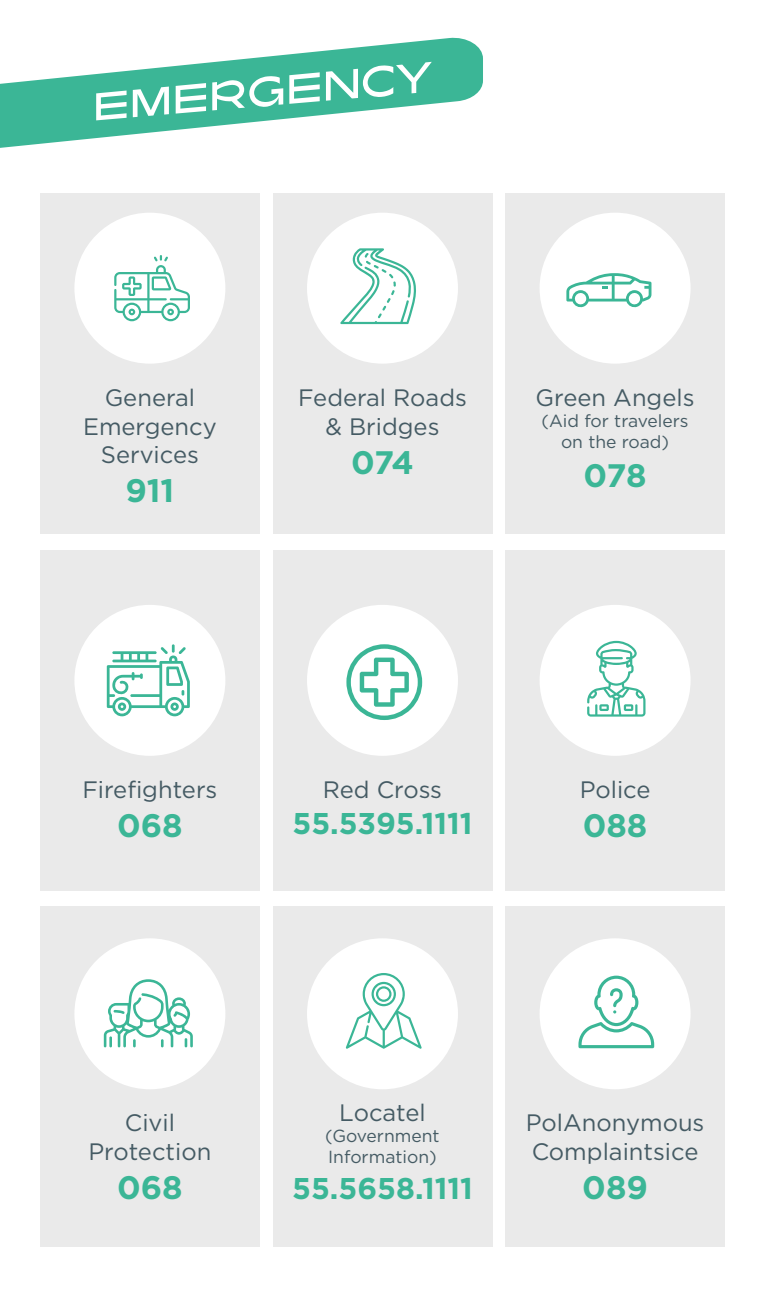
<style>
.page{position:relative;width:765px;height:1307px;background:#fff}
.page>*{position:absolute;margin:0;border:0;box-sizing:border-box;transform-origin:0 0}
.t1{font:700 32.5px "Gotham";color:#3bb696}
.t2{font:700 30px "Gotham";color:#3bb696}
.t3{font:23.75px/28.5px "Gotham";color:#455b64;text-align:center}
.t4{font:17.5px/21px "Gotham";color:#455b64;text-align:center}
</style>
<div class="page">
<svg style="left:0;top:37px;width:483px;height:111px"></svg>
<svg style="left:96px;top:91px;width:31px;height:29px"></svg>
<svg style="left:133px;top:87px;width:36px;height:30px"></svg>
<svg style="left:176px;top:83px;width:30px;height:31px"></svg>
<svg style="left:212px;top:76px;width:71px;height:34px"></svg>
<svg style="left:289px;top:72px;width:31px;height:32px"></svg>
<svg style="left:326px;top:62px;width:106px;height:39px"></svg>
<div style="left:40px;top:193px;width:220px;height:341px;background:#eaeaea"></div>
<div style="left:273px;top:193px;width:219px;height:341px;background:#eaeaea"></div>
<div style="left:505px;top:193px;width:220px;height:341px;background:#eaeaea"></div>
<div style="left:40px;top:550px;width:220px;height:340px;background:#eaeaea"></div>
<div style="left:273px;top:550px;width:219px;height:340px;background:#eaeaea"></div>
<div style="left:505px;top:550px;width:220px;height:340px;background:#eaeaea"></div>
<div style="left:40px;top:906px;width:220px;height:341px;background:#eaeaea"></div>
<div style="left:273px;top:906px;width:219px;height:341px;background:#eaeaea"></div>
<div style="left:505px;top:906px;width:220px;height:341px;background:#eaeaea"></div>
<div style="left:74px;top:213px;width:151px;height:151px;background:#fff;border-radius:50%"></div>
<div style="left:307px;top:213px;width:151px;height:151px;background:#fff;border-radius:50%"></div>
<div style="left:540px;top:213px;width:151px;height:151px;background:#fff;border-radius:50%"></div>
<div style="left:74px;top:605px;width:151px;height:151px;background:#fff;border-radius:50%"></div>
<div style="left:307px;top:605px;width:151px;height:151px;background:#fff;border-radius:50%"></div>
<div style="left:540px;top:605px;width:151px;height:151px;background:#fff;border-radius:50%"></div>
<div style="left:74px;top:938px;width:151px;height:151px;background:#fff;border-radius:50%"></div>
<div style="left:307px;top:938px;width:151px;height:151px;background:#fff;border-radius:50%"></div>
<div style="left:540px;top:938px;width:151px;height:151px;background:#fff;border-radius:50%"></div>
<svg style="left:578px;top:976px;width:76px;height:72px"></svg>
<svg style="left:104px;top:979px;width:89px;height:68px"></svg>
<svg style="left:587px;top:641px;width:59px;height:76px"></svg>
<svg style="left:346px;top:644px;width:76px;height:76px"></svg>
<svg style="left:566px;top:273px;width:85px;height:35px"></svg>
<svg style="left:340px;top:248px;width:76px;height:76px"></svg>
<svg style="left:114px;top:255px;width:76px;height:66px"></svg>
<svg style="left:346px;top:973px;width:76px;height:76px"></svg>
<svg style="left:107px;top:644px;width:83px;height:73px"></svg>
<p class="t3" style="left:83px;top:383px;width:135px">General<br>Emergency<br>Services</p>
<h1 class="t1" style="left:125px;top:469px;width:50px">911</h1>
<p class="t3" style="left:298px;top:383px;width:170px">Federal Roads &amp; Bridges</p>
<h1 class="t1" style="left:351px;top:441px;width:64px">074</h1>
<p class="t3" style="left:536px;top:383px;width:160px">Green Angels</p>
<p class="t4" style="left:542px;top:410px;width:149px">(Aid for travelers on the road)</p>
<h1 class="t1" style="left:584px;top:454px;width:65px">078</h1>
<p class="t3" style="left:82px;top:774px;width:137px">Firefighters</p>
<h1 class="t1" style="left:117px;top:804px;width:67px">068</h1>
<p class="t3" style="left:323px;top:774px;width:121px">Red Cross</p>
<p class="t2" style="left:293px;top:803px;width:181px">55.5395.1111</p>
<p class="t3" style="left:580px;top:774px;width:72px">Police</p>
<h1 class="t1" style="left:583px;top:804px;width:66px">088</h1>
<p class="t3" style="left:88px;top:1108px;width:124px">Civil<br>Protection</p>
<h1 class="t1" style="left:117px;top:1165px;width:67px">068</h1>
<p class="t3" style="left:339px;top:1098px;width:88px">Locatel</p>
<p class="t4" style="left:325px;top:1125px;width:116px;text-align:left">(Government<br>Information)</p>
<p class="t2" style="left:292px;top:1169px;width:182px">55.5658.1111</p>
<p class="t3" style="left:526px;top:1108px;width:180px;text-align:left">PolAnonymous<br>Complaintsice</p>
<h1 class="t1" style="left:582px;top:1165px;width:67px">089</h1>
</div>
